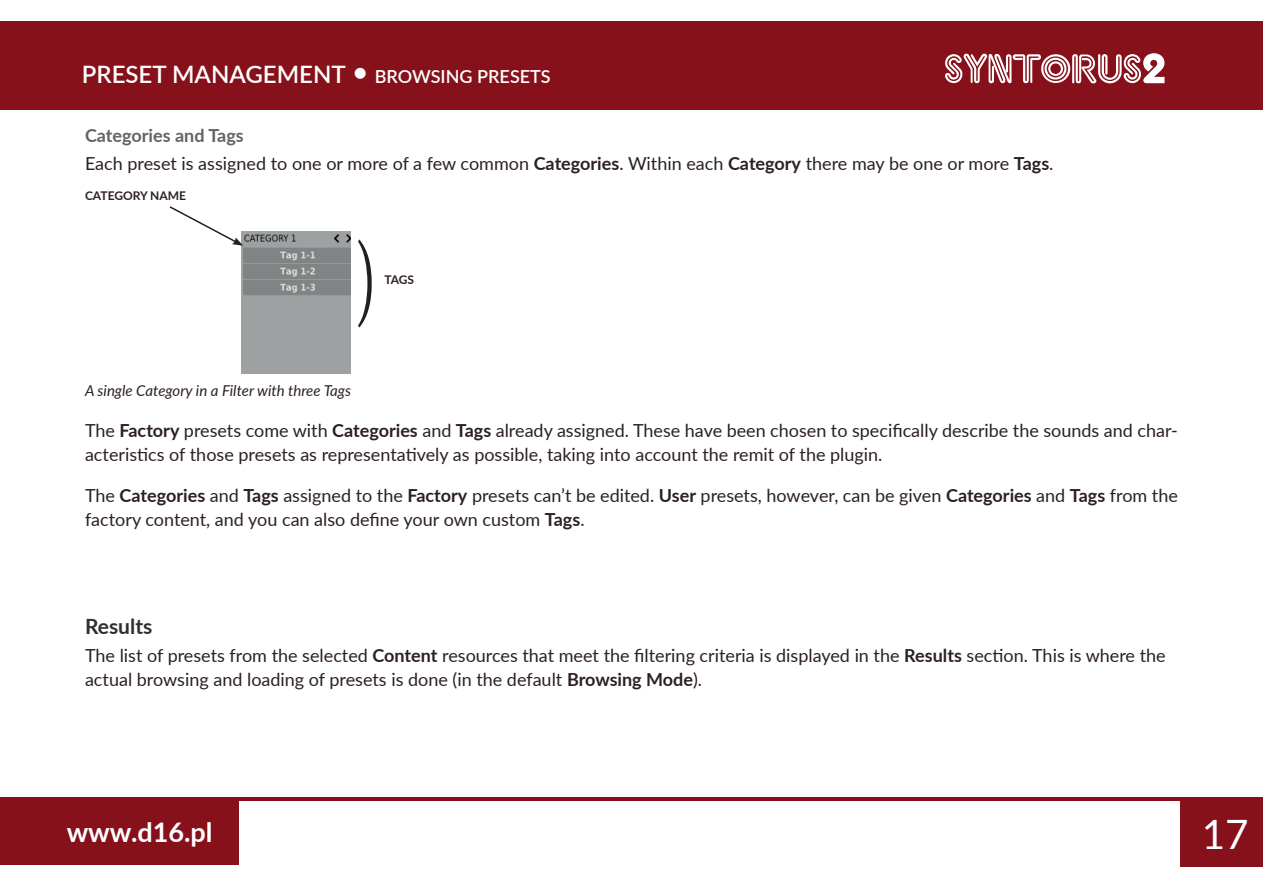
<style>
.page{position:relative;width:1263px;height:893px;background:#fff}
.page>*{position:absolute;margin:0;border:0;box-sizing:border-box;transform-origin:0 0}
.t1{font:40.5px "Lato";color:#fff}
.t2{font:700 27px "Lato";color:#fff}
.t3{font:600 24px "Lato";color:#fff}
.t4{font:700 21px "Lato";color:#312f30}
.t5{font:18px/24px "Lato";color:#2c2021}
.t6{font:italic 15px "Lato";color:#2c2021}
.t7{font:700 12px "Lato";color:#2c2021}
.s1{font-size:27px}
.s2{font-size:18px}
.s3{font-weight:700;color:#636366}
.s4{font-weight:700}
</style>
<div class="page">
<div style="left:0;top:21px;width:1263px;height:88px;background:#86111a"></div>
<div style="left:1180px;top:798px;width:83px;height:69px;background:#86111a"></div>
<hr style="left:0;top:797px;width:1263px;height:3px;background:#86111a">
<div style="left:0;top:798px;width:238px;height:67px;background:#86111a"></div>
<img style="left:241px;top:231px;width:109px;height:143px">
<svg style="left:170px;top:206px;width:73px;height:40px"></svg>
<svg style="left:358px;top:239px;width:14px;height:89px"></svg>
<svg style="left:945px;top:53px;width:219px;height:30px"></svg>
<h3 class="t3" style="left:82px;top:57px;width:470px">PRESET MANAGEMENT <span class="s1">•</span> <span class="s2">BROWSING PRESETS</span></h3>
<p class="t5" style="left:85px;top:121px;width:970px;line-height:28.2px"><span class="s3">Categories and Tags<br></span>Each preset is assigned to one or more of a few common <span class="s4">Categories</span>. Within each <span class="s4">Category</span> there may be one or more <span class="s4">Tags</span>.</p>
<p class="t7" style="left:85px;top:187px;width:103px">CATEGORY NAME</p>
<p class="t7" style="left:384px;top:271px;width:31px">TAGS</p>
<p class="t6" style="left:85px;top:380px;width:268px">A single Category in a Filter with three Tags</p>
<p class="t5" style="left:85px;top:418px;width:1094px">The <span class="s4">Factory</span> presets come with <span class="s4">Categories</span> and <span class="s4">Tags</span> already assigned. These have been chosen to specifically describe the sounds and char&shy;acteristics of those presets as representatively as possible, taking into account the remit of the plugin.</p>
<p class="t5" style="left:85px;top:483px;width:1094px">The <span class="s4">Categories</span> and <span class="s4">Tags</span> assigned to the <span class="s4">Factory</span> presets can’t be edited. <span class="s4">User</span> presets, however, can be given <span class="s4">Categories</span> and <span class="s4">Tags</span> from the factory content, and you can also define your own custom <span class="s4">Tags</span>.</p>
<p class="t4" style="left:85px;top:611px;width:69px">Results</p>
<p class="t5" style="left:85px;top:643px;width:1082px">The list of presets from the selected <span class="s4">Content</span> resources that meet the filtering criteria is displayed in the <span class="s4">Results</span> section. This is where the actual browsing and loading of presets is done (in the default <span class="s4">Browsing Mode</span>).</p>
<h2 class="t2" style="left:67px;top:812px;width:147px">www.d16.pl</h2>
<h1 class="t1" style="left:1202px;top:805px;width:48px">17</h1>
</div>
